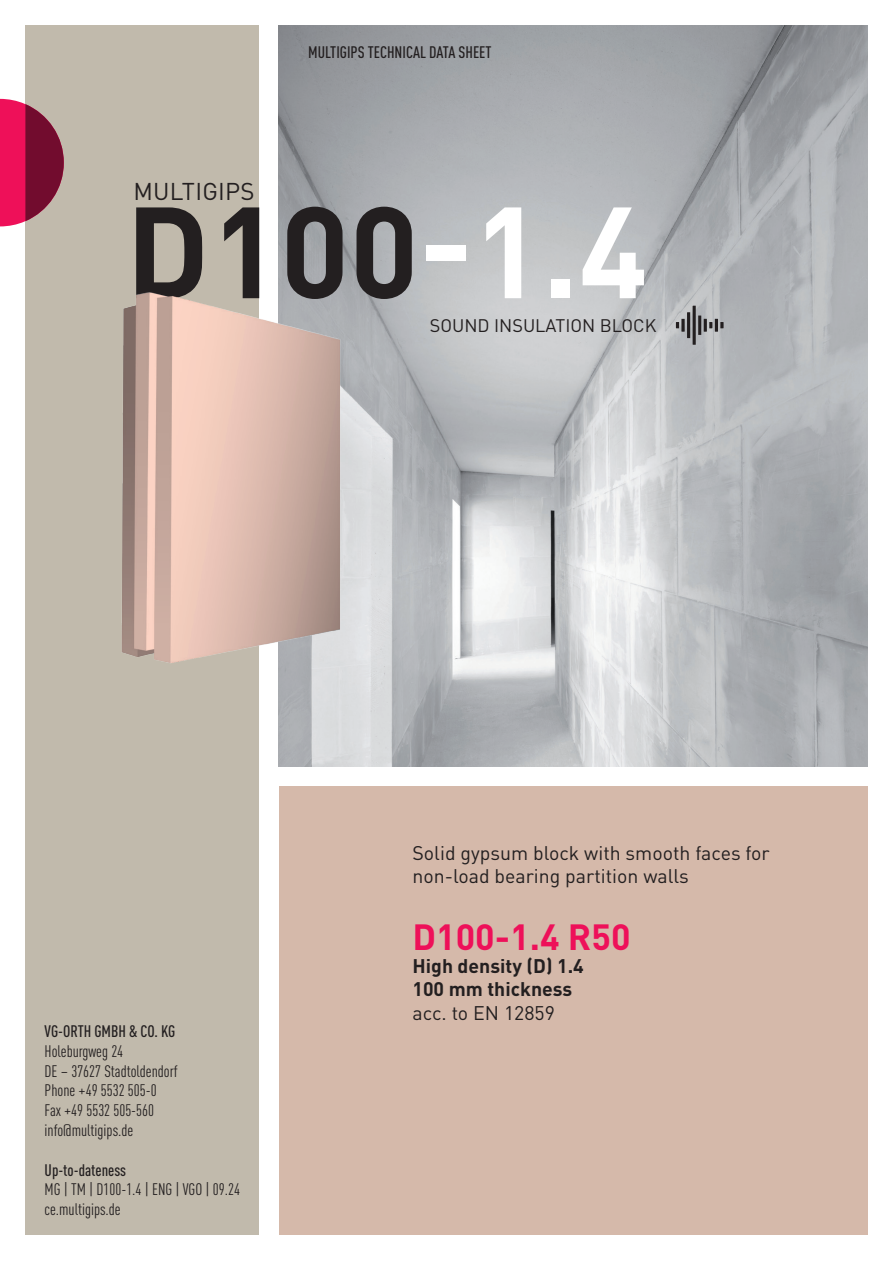
<style>
.page{position:relative;width:893px;height:1263px;background:#fff}
.page>*{position:absolute;margin:0;border:0;box-sizing:border-box;transform-origin:0 0}
.t1{font:700 127.5px "DIN Pro";color:#231f20}
.t2{font:700 36px "DIN Pro";color:#ee1059}
.t3{font:24px "DIN Pro";letter-spacing:.01em;color:#231f20}
.t4{font:19.5px/23.4px "DIN Pro";color:#231f20}
.t5{font:700 19.5px/23.4px "DIN Pro";color:#231f20}
.t6{font:18px "DIN Pro";color:#231f20}
.t7{font:condensed 16.5px/19.8px "DIN Pro";color:#231f20}
.t8{font:500 condensed 16.5px "DIN Pro";color:#231f20}
.s1{color:#fff}
</style>
<div class="page">
<div style="left:26px;top:26px;width:233px;height:1209px;background:#c1baac"></div>
<div style="left:279px;top:786px;width:588px;height:449px;background:#d5b9aa"></div>
<img style="left:279px;top:26px;width:588px;height:741px">
<svg style="left:0;top:99px;width:64px;height:127px"></svg>
<svg style="left:676px;top:306px;width:48px;height:39px;background:#97979a"></svg>
<img style="left:122px;top:287px;width:264px;height:382px">
<h3 class="t3" style="left:133px;top:175px;width:123px">MULTIGIPS</h3>
<p class="t8" style="left:308px;top:40px;width:185px">MULTIGIPS TECHNICAL DATA SHEET</p>
<h1 class="t1" style="left:126px;top:165px;width:524px">D100<span class="s1">-1.4</span></h1>
<p class="t6" style="left:430px;top:313px;width:228px">SOUND INSULATION BLOCK</p>
<p class="t8" style="left:45px;top:1019px;width:132px">VG-ORTH GMBH &amp; CO. KG</p>
<p class="t7" style="left:45px;top:1040px;width:135px">Holeburgweg 24<br>DE – 37627 Stadtoldendorf<br>Phone +49 5532 505-0<br>Fax +49 5532 505-560 info@multigips.de</p>
<p class="t8" style="left:45px;top:1158px;width:83px">Up-to-dateness</p>
<p class="t7" style="left:45px;top:1178px;width:197px">MG | TM | D100-1.4 | ENG | VGO | 09.24 ce.multigips.de</p>
<p class="t4" style="left:412px;top:840px;width:359px">Solid gypsum block with smooth faces for non-load bearing partition walls</p>
<h2 class="t2" style="left:412px;top:912px;width:220px">D100-1.4 R50</h2>
<p class="t5" style="left:412px;top:953px;width:173px">High density (D) 1.4<br>100 mm thickness</p>
<p class="t4" style="left:412px;top:1000px;width:144px">acc. to EN 12859</p>
</div>
